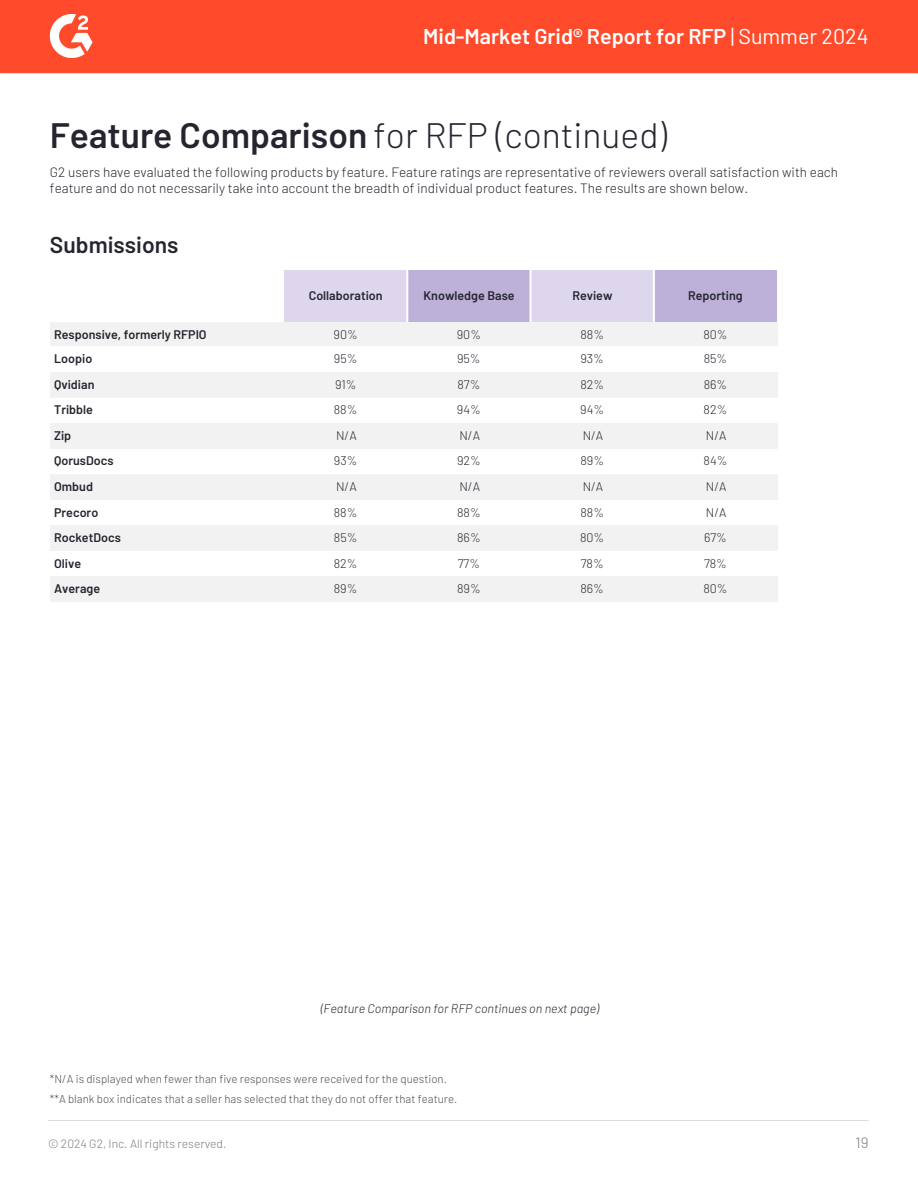
<style>
.page{position:relative;width:918px;height:1188px;background:#fff}
.page>*{position:absolute;margin:0;border:0;box-sizing:border-box;transform-origin:0 0}
.t1{font:600 35.4px "Barlow";color:#252530}
.t2{font:600 22.95px "Barlow";color:#252530}
.t3{font:600 21.45px "Barlow";color:#fff}
.t4{font:300 15px "Barlow";color:#7c7c83}
.t5{font:300 13.5px/16.2px "Barlow";color:#252530}
.t6{font:300 12.45px "Barlow";color:#252530}
.t7{font:600 12.45px "Barlow";color:#252530}
.t8{font:italic 300 12.45px "Barlow";color:#252530}
.t9{font:300 12px "Barlow";color:#7c7c83}
.t10{font:300 11.4px/19.4px "Barlow";color:#4d4d4d}
.s1{font-weight:400}
.s2{font-weight:300}
</style>
<div class="page">
<div style="left:0;top:0;width:918px;height:73px;background:#ff4a2b"></div>
<svg style="left:49px;top:14px;width:44px;height:44px"></svg>
<div style="left:284px;top:270px;width:123px;height:52px;background:#ded6ed"></div>
<div style="left:407px;top:270px;width:124px;height:52px;background:#bdb0d9"></div>
<hr style="left:406px;top:270px;width:2px;height:53px;background:#fff">
<div style="left:531px;top:270px;width:123px;height:52px;background:#ded6ed"></div>
<hr style="left:530px;top:270px;width:2px;height:53px;background:#fff">
<div style="left:654px;top:270px;width:123px;height:52px;background:#bdb0d9"></div>
<hr style="left:653px;top:270px;width:2px;height:53px;background:#fff">
<div style="left:50px;top:322px;width:727px;height:26px;background:#f2f2f2"></div>
<div style="left:50px;top:347px;width:727px;height:25px;background:#fff"></div>
<div style="left:50px;top:372px;width:727px;height:26px;background:#f2f2f2"></div>
<div style="left:50px;top:423px;width:727px;height:26px;background:#f2f2f2"></div>
<div style="left:50px;top:474px;width:727px;height:26px;background:#f2f2f2"></div>
<div style="left:50px;top:525px;width:727px;height:26px;background:#f2f2f2"></div>
<div style="left:50px;top:576px;width:727px;height:26px;background:#f2f2f2"></div>
<hr style="left:48px;top:1120px;width:820px;height:1px;background:#dbdedb">
<h3 class="t3" style="left:423px;top:22px;width:447px">Mid-Market Grid® Report for RFP <span class="s1">| Summer 2024</span></h3>
<h1 class="t1" style="left:50px;top:113px;width:619px">Feature Comparison <span class="s2">for RFP (continued)</span></h1>
<p class="t5" style="left:50px;top:163px;width:790px">G2 users have evaluated the following products by feature. Feature ratings are representative of reviewers overall satisfaction with each feature and do not necessarily take into account the breadth of individual product features. The results are shown below.</p>
<h2 class="t2" style="left:50px;top:230px;width:130px">Submissions</h2>
<p class="t7" style="left:309px;top:287px;width:75px">Collaboration</p>
<p class="t7" style="left:424px;top:287px;width:93px">Knowledge Base</p>
<p class="t7" style="left:572px;top:287px;width:42px">Review</p>
<p class="t7" style="left:688px;top:287px;width:56px">Reporting</p>
<p class="t7" style="left:54px;top:326px;width:154px">Responsive, formerly RFPIO</p>
<p class="t6" style="left:334px;top:326px;width:26px">90%</p>
<p class="t6" style="left:457px;top:326px;width:26px">90%</p>
<p class="t6" style="left:580px;top:326px;width:25px">88%</p>
<p class="t6" style="left:703px;top:326px;width:26px">80%</p>
<p class="t7" style="left:54px;top:351px;width:40px">Loopio</p>
<p class="t6" style="left:334px;top:351px;width:25px">95%</p>
<p class="t6" style="left:457px;top:351px;width:25px">95%</p>
<p class="t6" style="left:580px;top:351px;width:25px">93%</p>
<p class="t6" style="left:704px;top:351px;width:25px">85%</p>
<p class="t7" style="left:54px;top:376px;width:42px">Qvidian</p>
<p class="t6" style="left:335px;top:376px;width:23px">91%</p>
<p class="t6" style="left:457px;top:376px;width:24px">87%</p>
<p class="t6" style="left:580px;top:376px;width:25px">82%</p>
<p class="t6" style="left:704px;top:376px;width:25px">86%</p>
<p class="t7" style="left:54px;top:402px;width:40px">Tribble</p>
<p class="t6" style="left:334px;top:402px;width:25px">88%</p>
<p class="t6" style="left:457px;top:402px;width:25px">94%</p>
<p class="t6" style="left:580px;top:402px;width:25px">94%</p>
<p class="t6" style="left:704px;top:402px;width:25px">82%</p>
<p class="t7" style="left:54px;top:427px;width:19px">Zip</p>
<p class="t6" style="left:336px;top:427px;width:22px">N/A</p>
<p class="t6" style="left:459px;top:427px;width:22px">N/A</p>
<p class="t6" style="left:583px;top:427px;width:22px">N/A</p>
<p class="t6" style="left:706px;top:427px;width:22px">N/A</p>
<p class="t7" style="left:54px;top:453px;width:61px">QorusDocs</p>
<p class="t6" style="left:334px;top:453px;width:25px">93%</p>
<p class="t6" style="left:457px;top:453px;width:25px">92%</p>
<p class="t6" style="left:580px;top:453px;width:25px">89%</p>
<p class="t6" style="left:704px;top:453px;width:25px">84%</p>
<p class="t7" style="left:54px;top:479px;width:40px">Ombud</p>
<p class="t6" style="left:336px;top:479px;width:22px">N/A</p>
<p class="t6" style="left:459px;top:479px;width:22px">N/A</p>
<p class="t6" style="left:583px;top:479px;width:22px">N/A</p>
<p class="t6" style="left:706px;top:479px;width:22px">N/A</p>
<p class="t7" style="left:54px;top:504px;width:46px">Precoro</p>
<p class="t6" style="left:334px;top:504px;width:25px">88%</p>
<p class="t6" style="left:457px;top:504px;width:25px">88%</p>
<p class="t6" style="left:580px;top:504px;width:25px">88%</p>
<p class="t6" style="left:706px;top:504px;width:22px">N/A</p>
<p class="t7" style="left:54px;top:530px;width:68px">RocketDocs</p>
<p class="t6" style="left:334px;top:530px;width:25px">85%</p>
<p class="t6" style="left:457px;top:530px;width:25px">86%</p>
<p class="t6" style="left:580px;top:530px;width:26px">80%</p>
<p class="t6" style="left:704px;top:530px;width:24px">67%</p>
<p class="t7" style="left:54px;top:555px;width:29px">Olive</p>
<p class="t6" style="left:334px;top:555px;width:25px">82%</p>
<p class="t6" style="left:458px;top:555px;width:24px">77%</p>
<p class="t6" style="left:581px;top:555px;width:24px">78%</p>
<p class="t6" style="left:704px;top:555px;width:24px">78%</p>
<p class="t7" style="left:54px;top:581px;width:48px">Average</p>
<p class="t6" style="left:334px;top:581px;width:25px">89%</p>
<p class="t6" style="left:457px;top:581px;width:25px">89%</p>
<p class="t6" style="left:580px;top:581px;width:25px">86%</p>
<p class="t6" style="left:703px;top:581px;width:26px">80%</p>
<p class="t8" style="left:321px;top:1000px;width:280px">(Feature Comparison for RFP continues on next page)</p>
<p class="t10" style="left:50px;top:1069px;width:409px">*N/A is displayed when fewer than five responses were received for the question. **A blank box indicates that a seller has selected that they do not offer that feature.</p>
<p class="t9" style="left:48px;top:1136px;width:180px">© 2024 G2, Inc. All rights reserved.</p>
<p class="t4" style="left:855px;top:1132px;width:15px">19</p>
</div>
